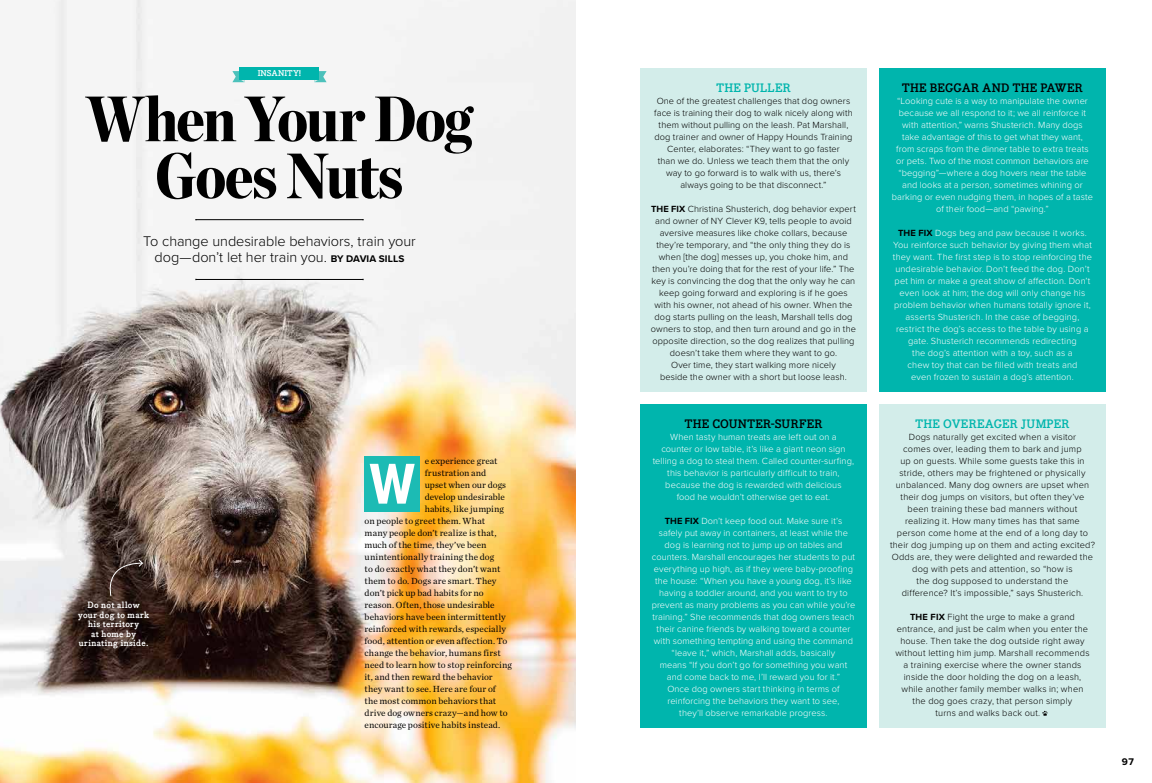
<style>
.page{position:relative;width:1152px;height:783px;background:#fff}
.page>*{position:absolute;margin:0;border:0;box-sizing:border-box;transform-origin:0 0}
.t1{font:900 64px/57px "Chronicle Disp Cond";letter-spacing:-.025em;color:#000;text-align:center}
.t2{font:700 59.7px "Proxima Nova Cond";color:#fff}
.t3{font:300 14.5px/16px "Proxima Nova";letter-spacing:-.005em;color:#000;text-align:center}
.t4{font:700 12px "Bodoni Egyptian Pro";letter-spacing:.005em;color:#000}
.t5{font:700 12px "Bodoni Egyptian Pro";color:#00b5ad}
.t6{font:700 10px "Proxima Nova";color:#000}
.t7{font:300 9.2px/12px "Proxima Nova";letter-spacing:.01em;color:#fff;text-align:center}
.t8{font:300 9.2px/12px "Proxima Nova";letter-spacing:.015em;color:#000;text-align:center}
.t9{font:9.2px "Chronicle Text G1";letter-spacing:.01em;color:#000}
.t10{font:700 9px/9.5px "Bodoni Egyptian Pro";letter-spacing:.03em;color:#fff;text-align:center}
.t11{font:700 8.3px "Bodoni Egyptian Pro";letter-spacing:.005em;color:#fff}
.s1{font-weight:700;font-size:10px}
.s2{font-weight:700}
.s3{font-weight:700;color:#000}
</style>
<div class="page">
<div style="left:879px;top:404px;width:227px;height:324px;background:#d3edea"></div>
<svg style="left:1042px;top:711px;width:6px;height:5px"></svg>
<div style="left:879px;top:68px;width:227px;height:324px;background:#00b5ad"></div>
<div style="left:640px;top:404px;width:227px;height:324px;background:#00b5ad"></div>
<div style="left:640px;top:68px;width:227px;height:324px;background:#d3edea"></div>
<img style="left:0;top:0;width:576px;height:783px">
<hr style="left:196px;top:219px;width:167px;height:1px;background:#000">
<hr style="left:196px;top:279px;width:167px;height:1px;background:#000">
<svg style="left:314px;top:71px;width:13px;height:11px"></svg>
<svg style="left:232px;top:71px;width:13px;height:11px"></svg>
<div style="left:240px;top:67px;width:79px;height:12px;background:#00b5ad"></div>
<div style="left:365px;top:456px;width:55px;height:56px;background:#1cbbb4"></div>
<svg style="left:103px;top:559px;width:40px;height:37px"></svg>
<p class="t11" style="left:258px;top:68px;width:45px">INSANITY!</p>
<h1 class="t1" style="left:86px;top:86px;width:387px">When Your Dog<br>Goes Nuts</h1>
<h3 class="t3" style="left:143px;top:233px;width:274px">To change undesirable behaviors, train your dog—don’t let her train you. <span class="s1">BY DAVIA SILLS</span></h3>
<p class="t10" style="left:78px;top:601px;width:73px">Do not allow your dog to mark his territory<br>at home by urinating inside.</p>
<p class="t9" style="left:425px;top:454px;width:74px">e experience great</p>
<p class="t9" style="left:425px;top:466px;width:63px">frustration and</p>
<p class="t9" style="left:425px;top:478px;width:83px">upset when our dogs</p>
<p class="t9" style="left:425px;top:490px;width:82px">develop undesirable</p>
<p class="t9" style="left:425px;top:502px;width:81px">habits, like jumping</p>
<p class="t9" style="left:365px;top:514px;width:122px">on people to greet them. What</p>
<p class="t9" style="left:365px;top:526px;width:133px">many people don’t realize is that,</p>
<p class="t9" style="left:365px;top:538px;width:123px">much of the time, they’ve been</p>
<p class="t9" style="left:365px;top:550px;width:131px">unintentionally training the dog</p>
<p class="t9" style="left:365px;top:562px;width:137px">to do exactly what they don’t want</p>
<p class="t9" style="left:365px;top:574px;width:133px">them to do. Dogs are smart. They</p>
<p class="t9" style="left:365px;top:586px;width:121px">don’t pick up bad habits for no</p>
<p class="t9" style="left:365px;top:598px;width:132px">reason. Often, those undesirable</p>
<p class="t9" style="left:365px;top:610px;width:143px">behaviors have been intermittently</p>
<p class="t9" style="left:365px;top:622px;width:143px">reinforced with rewards, especially</p>
<p class="t9" style="left:365px;top:634px;width:144px">food, attention or even affection. To</p>
<p class="t9" style="left:365px;top:646px;width:138px">change the behavior, humans first</p>
<p class="t9" style="left:365px;top:658px;width:149px">need to learn how to stop reinforcing</p>
<p class="t9" style="left:365px;top:670px;width:130px">it, and then reward the behavior</p>
<p class="t9" style="left:365px;top:682px;width:133px">they want to see. Here are four of</p>
<p class="t9" style="left:365px;top:694px;width:133px">the most common behaviors that</p>
<p class="t9" style="left:365px;top:706px;width:144px">drive dog owners crazy—and how to</p>
<p class="t9" style="left:365px;top:718px;width:137px">encourage positive habits instead.</p>
<h2 class="t2" style="left:369px;top:440px;width:47px">W</h2>
<h3 class="t5" style="left:716px;top:80px;width:76px">THE PULLER</h3>
<p class="t8" style="left:654px;top:94px;width:200px">One of the greatest challenges that dog owners face is training their dog to walk nicely along with them without pulling on the leash. Pat Marshall, dog trainer and owner of Happy Hounds Training Center, elaborates: “They want to go faster<br>than we do. Unless we teach them that the only way to go forward is to walk with us, there’s always going to be that disconnect.”</p>
<p class="t8" style="left:651px;top:202px;width:207px"><span class="s2">THE FIX</span> Christina Shusterich, dog behavior expert and owner of NY Clever K9, tells people to avoid aversive measures like choke collars, because they’re temporary, and “the only thing they do is when [the dog] messes up, you choke him, and then you’re doing that for the rest of your life.” The key is convincing the dog that the only way he can keep going forward and exploring is if he goes with his owner, not ahead of his owner. When the dog starts pulling on the leash, Marshall tells dog owners to stop, and then turn around and go in the opposite direction, so the dog realizes that pulling doesn’t take them where they want to go.<br>Over time, they start walking more nicely<br>beside the owner with a short but loose leash.</p>
<h3 class="t4" style="left:684px;top:416px;width:140px">THE COUNTER-SURFER</h3>
<p class="t7" style="left:653px;top:430px;width:203px">When tasty human treats are left out on a<br>counter or low table, it’s like a giant neon sign telling a dog to steal them. Called counter-surfing, this behavior is particularly difficult to train, because the dog is rewarded with delicious<br>food he wouldn’t otherwise get to eat.</p>
<p class="t7" style="left:652px;top:514px;width:205px"><span class="s3">THE FIX</span> Don’t keep food out. Make sure it’s<br>safely put away in containers, at least while the dog is learning not to jump up on tables and counters. Marshall encourages her students to put everything up high, as if they were baby-proofing the house: “When you have a young dog, it’s like having a toddler around, and you want to try to prevent as many problems as you can while you’re training.” She recommends that dog owners teach their canine friends by walking toward a counter with something tempting and using the command “leave it,” which, Marshall adds, basically<br>means “If you don’t go for something you want and come back to me, I’ll reward you for it.”<br>Once dog owners start thinking in terms of reinforcing the behaviors they want to see,<br>they’ll observe remarkable progress.</p>
<h3 class="t4" style="left:902px;top:80px;width:183px">THE BEGGAR AND THE PAWER</h3>
<p class="t7" style="left:892px;top:94px;width:203px">“Looking cute is a way to manipulate the owner because we all respond to it; we all reinforce it with attention,” warns Shusterich. Many dogs<br>take advantage of this to get what they want, from scraps from the dinner table to extra treats or pets. Two of the most common behaviors are “begging”—where a dog hovers near the table and looks at a person, sometimes whining or barking or even nudging them, in hopes of a taste of their food—and “pawing.”</p>
<p class="t7" style="left:893px;top:226px;width:201px"><span class="s3">THE FIX</span> Dogs beg and paw because it works.<br>You reinforce such behavior by giving them what they want. The first step is to stop reinforcing the undesirable behavior. Don’t feed the dog. Don’t pet him or make a great show of affection. Don’t even look at him; the dog will only change his problem behavior when humans totally ignore it, asserts Shusterich. In the case of begging, restrict the dog’s access to the table by using a gate. Shusterich recommends redirecting<br>the dog’s attention with a toy, such as a<br>chew toy that can be filled with treats and<br>even frozen to sustain a dog’s attention.</p>
<h3 class="t5" style="left:915px;top:416px;width:156px">THE OVEREAGER JUMPER</h3>
<p class="t8" style="left:890px;top:430px;width:207px">Dogs naturally get excited when a visitor<br>comes over, leading them to bark and jump<br>up on guests. While some guests take this in stride, others may be frightened or physically unbalanced. Many dog owners are upset when their dog jumps on visitors, but often they’ve been training these bad manners without realizing it. How many times has that same person come home at the end of a long day to their dog jumping up on them and acting excited?<br>Odds are, they were delighted and rewarded the dog with pets and attention, so “how is<br>the dog supposed to understand the<br>difference? It’s impossible,” says Shusterich.</p>
<p class="t8" style="left:910px;top:610px;width:166px"><span class="s2">THE FIX</span> Fight the urge to make a grand</p>
<p class="t8" style="left:897px;top:622px;width:193px">entrance, and just be calm when you enter the</p>
<p class="t8" style="left:900px;top:634px;width:186px">house. Then take the dog outside right away</p>
<p class="t8" style="left:895px;top:646px;width:196px">without letting him jump. Marshall recommends</p>
<p class="t8" style="left:904px;top:658px;width:179px">a training exercise where the owner stands</p>
<p class="t8" style="left:904px;top:670px;width:179px">inside the door holding the dog on a leash,</p>
<p class="t8" style="left:902px;top:682px;width:183px">while another family member walks in; when</p>
<p class="t8" style="left:913px;top:694px;width:161px">the dog goes crazy, that person simply</p>
<p class="t8" style="left:936px;top:706px;width:106px">turns and walks back out.</p>
<p class="t6" style="left:1122px;top:754px;width:14px">97</p>
</div>
